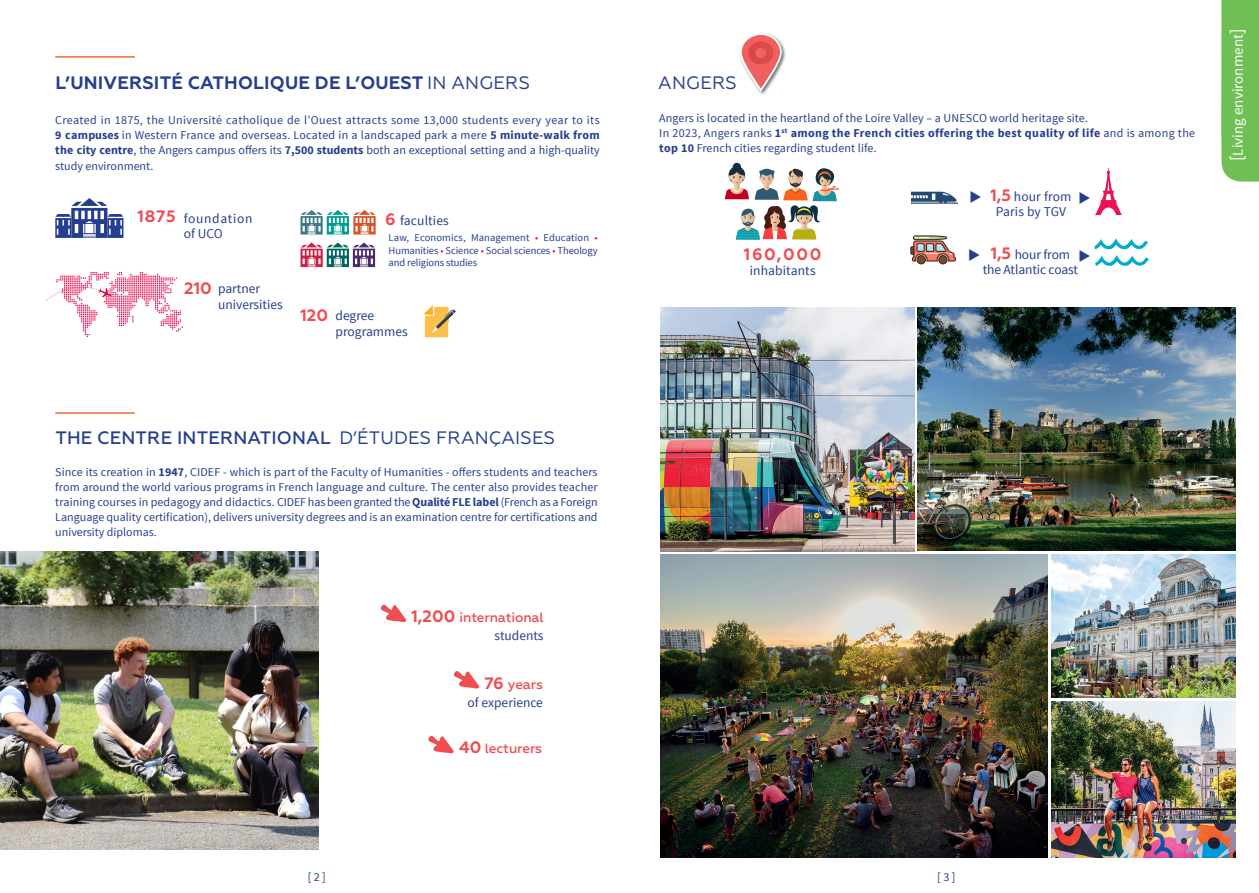
<style>
.page{position:relative;width:1259px;height:893px;background:#fff}
.page>*{position:absolute;margin:0;border:0;box-sizing:border-box;transform-origin:0 0}
.t1{font:500 18px "Geometria";letter-spacing:.01em;color:#253f8e}
.t2{font:700 18px "Geometria";letter-spacing:.01em;color:#253f8e}
.t3{font:18px "Geometria";letter-spacing:.01em;color:#253f8e}
.t4{font:700 16.5px "Geometria";letter-spacing:.05em;color:#ef4d52}
.t5{font:15px "Source Sans Pro";color:#fff}
.t6{font:13.5px/15.8px "Source Sans Pro";color:#253f8e}
.t7{font:500 13.5px/18px "Geometria";letter-spacing:-.01em;color:#ef4d52;text-align:right}
.t8{font:13.5px/15.8px "Source Sans Pro";letter-spacing:.05em;color:#253f8e}
.t9{font:12px/15px "Source Sans Pro";color:#253f8e;text-align:justify}
.t10{font:10.5px/12.6px "Source Sans Pro";letter-spacing:-.01em;color:#253f8e;text-align:justify}
.s1{font-weight:400}
.s2{font-weight:700}
.s3{font-family:"Geometria";font-weight:700;font-size:16.5px;color:#ef4d52}
.s4{color:#ed1352}
.s5{font-weight:700;font-size:16.5px}
.s6{font-family:"Source Sans Pro";font-weight:400;color:#253f8e}
.s7{font-size:18px}
</style>
<div class="page">
<div style="left:1221px;top:0;width:38px;height:182px;background:#6fbf54"></div>
<svg style="left:46px;top:272px;width:137px;height:65px"></svg>
<svg style="left:423px;top:305px;width:33px;height:33px"></svg>
<svg style="left:55px;top:198px;width:68px;height:40px"></svg>
<svg style="left:300px;top:210px;width:76px;height:25px"></svg>
<svg style="left:300px;top:242px;width:75px;height:25px"></svg>
<hr style="left:55px;top:56px;width:80px;height:2px;background:#f26937">
<hr style="left:55px;top:412px;width:80px;height:2px;background:#f26937">
<img style="left:660px;top:555px;width:387px;height:302px">
<img style="left:1051px;top:555px;width:184px;height:142px">
<img style="left:660px;top:307px;width:254px;height:244px">
<img style="left:917px;top:307px;width:318px;height:244px">
<img style="left:1051px;top:702px;width:184px;height:155px">
<div style="left:738px;top:32px;width:48px;height:64px;background:#231f20;opacity:.61"></div>
<svg style="left:739px;top:33px;width:43px;height:59px"></svg>
<img style="left:912px;top:191px;width:45px;height:13px">
<svg style="left:910px;top:235px;width:46px;height:29px"></svg>
<div style="left:732px;top:163px;width:9px;height:8px;background:#10303f;border-radius:50%"></div>
<svg style="left:725px;top:165px;width:114px;height:74px"></svg>
<svg style="left:381px;top:605px;width:25px;height:17px"></svg>
<svg style="left:454px;top:671px;width:25px;height:18px"></svg>
<svg style="left:428px;top:736px;width:26px;height:17px"></svg>
<img style="left:0;top:551px;width:318px;height:299px">
<svg style="left:1095px;top:169px;width:27px;height:46px"></svg>
<svg style="left:1094px;top:238px;width:55px;height:28px"></svg>
<p class="t2" style="left:55px;top:72px;width:476px">L’UNIVERSITÉ CATHOLIQUE DE L’OUEST <span class="s1">IN ANGERS</span></p>
<p class="t9" style="left:55px;top:113px;width:546px">Created in 1875, the Université catholique de l’Ouest attracts some 13,000 students every year to its <span class="s2">9 campuses</span> in Western France and overseas. Located in a landscaped park a mere <span class="s2">5 minute-walk from the city centre</span>, the Angers campus offers its <span class="s2">7,500 students</span> both an exceptional setting and a high-quality</p>
<p class="t9" style="left:55px;top:159px;width:100px">study environment.</p>
<p class="t4" style="left:138px;top:207px;width:40px">1875</p>
<p class="t8" style="left:184px;top:211px;width:70px">foundation of UCO</p>
<p class="t4" style="left:184px;top:279px;width:29px">210</p>
<p class="t6" style="left:218px;top:281px;width:66px">partner universities</p>
<p class="t6" style="left:385px;top:213px;width:65px"><span class="s3">6</span> faculties</p>
<p class="t10" style="left:389px;top:231px;width:210px">Law, Economics, Management <span class="s4">•</span> Education <span class="s4">• </span>Humanities <span class="s4">•</span> Science <span class="s4">•</span> Social sciences <span class="s4">•</span> Theology and religions studies</p>
<p class="t4" style="left:300px;top:305px;width:29px">120</p>
<p class="t6" style="left:335px;top:308px;width:74px">degree programmes</p>
<p class="t1" style="left:55px;top:427px;width:501px">THE CENTRE INTERNATIONAL <span class="s1">D’ÉTUDES FRANÇAISES</span></p>
<p class="t9" style="left:55px;top:465px;width:544px">Since its creation in <span class="s2">1947</span>, CIDEF - which is part of the Faculty of Humanities - offers students and teachers from around the world various programs in French language and culture. The center also provides teacher training courses in pedagogy and didactics. CIDEF has been granted the <span class="s2">Qualité FLE label</span> (French as a Foreign Language quality certification), delivers university degrees and is an examination centre for certifications and university diplomas.</p>
<p class="t7" style="left:411px;top:609px;width:134px"><span class="s5">1,200</span> international <span class="s6">students</span></p>
<p class="t7" style="left:484px;top:675px;width:60px"><span class="s5">76</span> years</p>
<p class="t6" style="left:467px;top:695px;width:77px">of experience</p>
<p class="t7" style="left:459px;top:739px;width:84px"><span class="s5">40</span> lecturers</p>
<p class="t3" style="left:658px;top:73px;width:80px">ANGERS</p>
<p class="t9" style="left:659px;top:110px;width:430px">Angers is located in the heartland of the Loire Valley – a UNESCO world heritage site.</p>
<p class="t9" style="left:659px;top:125px;width:537px">In 2023, Angers ranks <span class="s2">1</span><sup>st</sup> <span class="s2">among the French cities offering the best quality of life</span> and is among the <span class="s2">top 10</span> French cities regarding student life.</p>
<p class="t4" style="left:744px;top:245px;width:79px">160,000</p>
<p class="t6" style="left:749px;top:263px;width:67px">inhabitants</p>
<p class="t6" style="left:990px;top:189px;width:82px;line-height:15px;text-align:center"><span class="s3">1,5</span> hour from<br>Paris by TGV</p>
<p class="t6" style="left:982px;top:247px;width:97px;line-height:15px;text-align:center"><span class="s3">1,5</span> hour from the Atlantic coast</p>
<p class="t5" style="left:1228px;top:161px;width:134px;rotate:-90deg"><span class="s7">[</span>Living environment<span class="s7">]</span></p>
<p class="t9" style="left:308px;top:869px;width:20px">[ 2 ]</p>
<p class="t9" style="left:937px;top:869px;width:20px">[ 3 ]</p>
</div>
